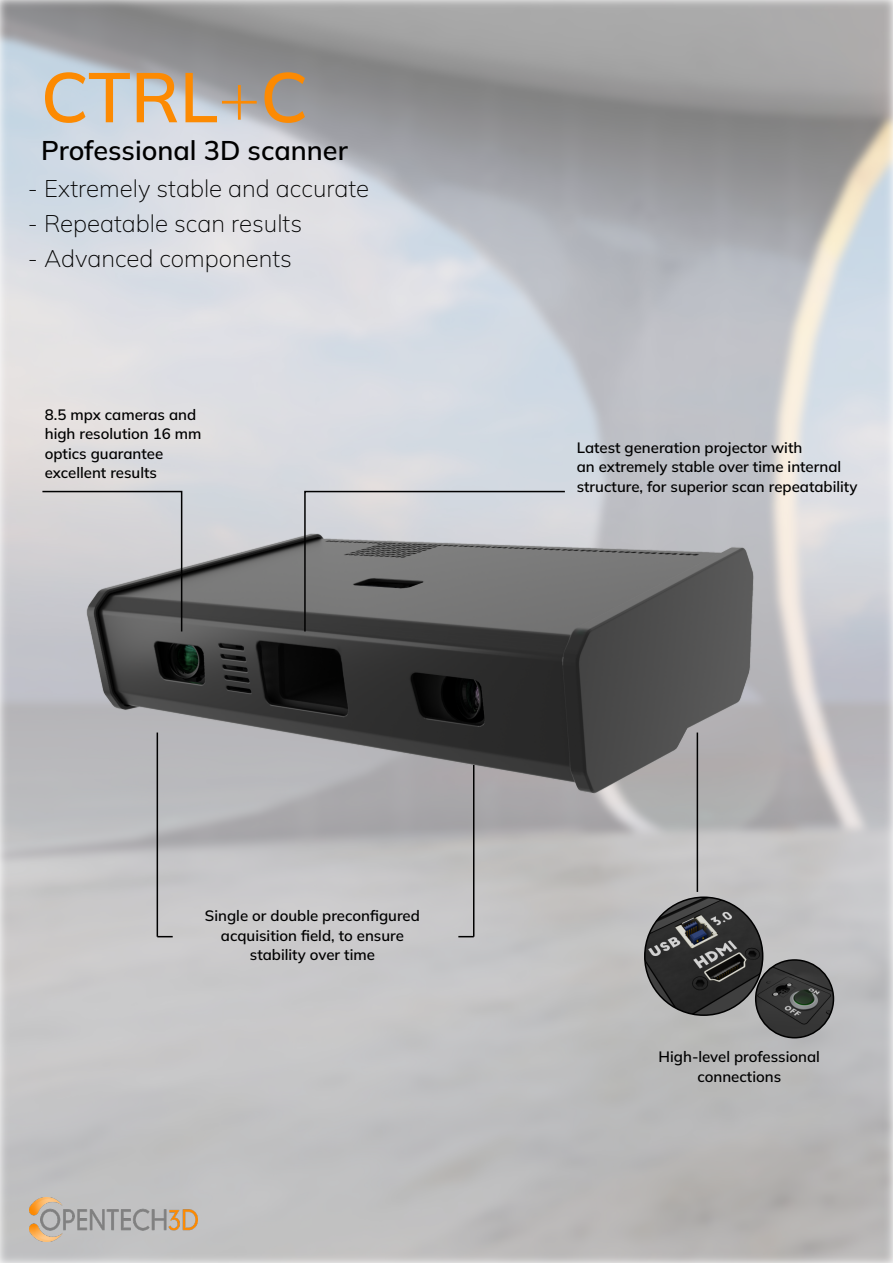
<style>
.page{position:relative;width:893px;height:1263px;background:#fff}
.page>*{position:absolute;margin:0;border:0;box-sizing:border-box;transform-origin:0 0}
.t1{font:600 70.05px "Mulish";color:#fc8a02}
.t2{font:600 27px "Mulish";color:#000}
.t3{font:200 24px "Mulish";color:#000}
.t4{font:600 15px/19.5px "Mulish";color:#000}
.s1{font-weight:200}
</style>
<div class="page">
<img style="left:0;top:0;width:893px;height:1263px">
<img style="left:0;top:413px;width:867px;height:466px">
<img style="left:30px;top:1197px;width:167px;height:44px">
<img style="left:756px;top:960px;width:77px;height:78px;border-radius:50%">
<div style="left:755px;top:959px;width:79px;height:79px;border:2px solid #000;border-radius:50%"></div>
<img style="left:645px;top:898px;width:118px;height:116px;border-radius:50%">
<div style="left:644px;top:896px;width:119px;height:120px;border:2px solid #000;border-radius:50%"></div>
<svg style="left:41px;top:490px;width:142px;height:143px;background:#aeadb0"></svg>
<svg style="left:303px;top:490px;width:263px;height:143px;background:#919193"></svg>
<hr style="left:157px;top:732px;width:1px;height:205px;background:#000">
<svg style="left:157px;top:936px;width:16px;height:1px"></svg>
<svg style="left:458px;top:936px;width:15px;height:1px"></svg>
<hr style="left:473px;top:765px;width:1px;height:172px;background:#000">
<hr style="left:697px;top:732px;width:1px;height:160px;background:#000">
<h1 class="t1" style="left:41px;top:52px;width:269px">CTRL<span class="s1">+</span>C</h1>
<h2 class="t2" style="left:41px;top:133px;width:308px">Professional 3D scanner</h2>
<h3 class="t3" style="left:28px;top:173px;width:343px">- Extremely stable and accurate</h3>
<h3 class="t3" style="left:28px;top:208px;width:276px">- Repeatable scan results</h3>
<h3 class="t3" style="left:28px;top:242px;width:266px">- Advanced components</h3>
<p class="t4" style="left:45px;top:404px;width:158px">8.5 mpx cameras and high resolution 16 mm optics guarantee excellent results</p>
<p class="t4" style="left:577px;top:437px;width:282px">Latest generation projector with<br>an extremely stable over time internal structure, for superior scan repeatability</p>
<p class="t4" style="left:205px;top:906px;width:216px;text-align:center">Single or double preconfigured acquisition field, to ensure stability over time</p>
<p class="t4" style="left:659px;top:1047px;width:163px;text-align:center">High-level professional connections</p>
</div>
